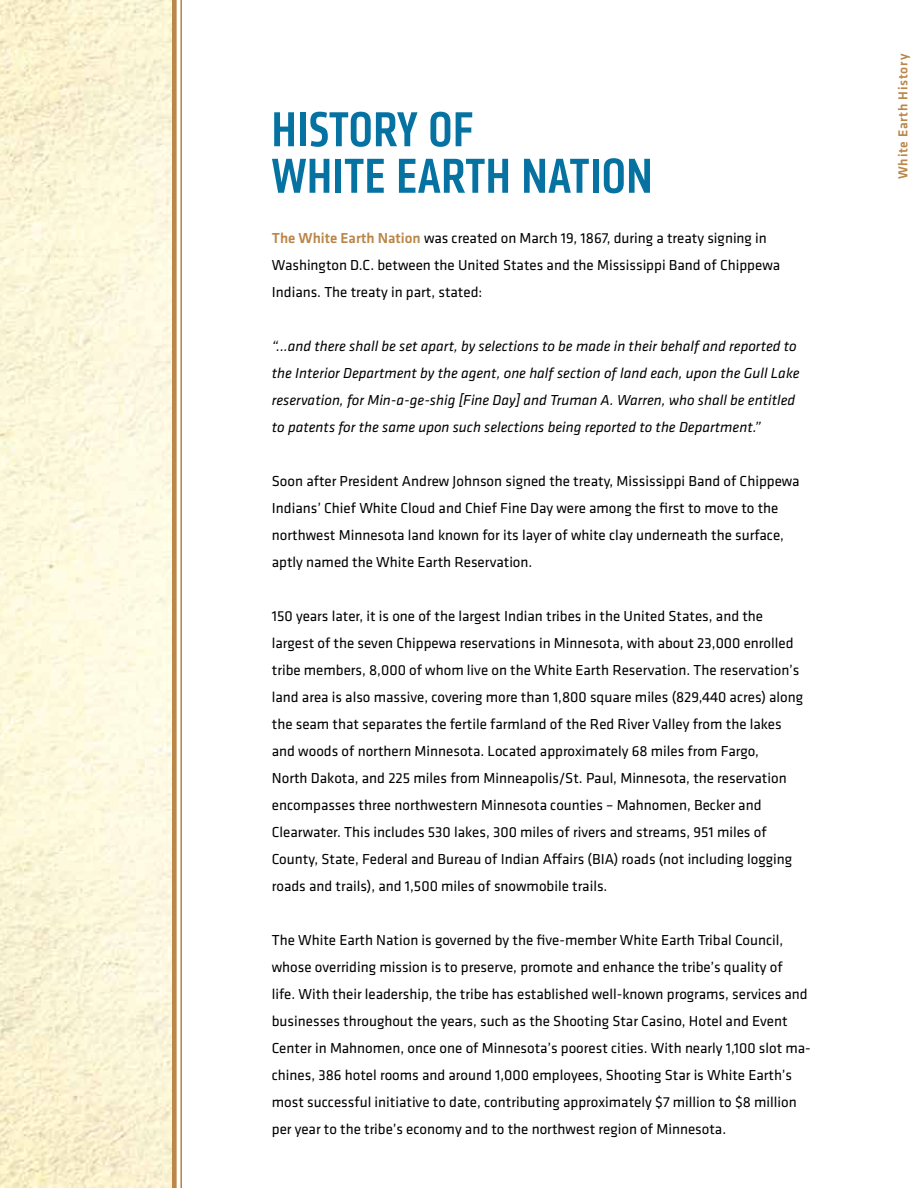
<style>
.page{position:relative;width:918px;height:1188px;background:#fff}
.page>*{position:absolute;margin:0;border:0;box-sizing:border-box;transform-origin:0 0}
.t1{font:500 condensed 51px/46.5px "Klavika";letter-spacing:.01em;color:#0572a1}
.t2{font:15px/27px "Klavika";color:#000}
.t3{font:italic 15px/27px "Klavika";color:#000}
.t4{font:500 13.5px "Klavika";letter-spacing:.05em;color:#ba8748}
.s1{font-weight:500;color:#ba8748}
</style>
<div class="page">
<img style="left:0;top:0;width:173px;height:1188px">
<hr style="left:180px;top:0;width:2px;height:1188px;background:#ba8748">
<svg style="left:173px;top:0;width:4px;height:1188px;background:#c09258"></svg>
<h1 class="t1" style="left:272px;top:106px;width:382px">HISTORY OF<br>WHITE EARTH NATION</h1>
<p class="t2" style="left:272px;top:224px;width:510px"><span class="s1">The White Earth Nation</span> was created on March 19, 1867, during a treaty signing in<br>Washington D.C. between the United States and the Mississippi Band of Chippewa<br>Indians. The treaty in part, stated:</p>
<p class="t3" style="left:272px;top:332px;width:529px">“...and there shall be set apart, by selections to be made in their behalf and reported to the Interior Department by the agent, one half section of land each, upon the Gull Lake reservation, for Min-a-ge-shig [Fine Day] and Truman A. Warren, who shall be entitled to patents for the same upon such selections being reported to the Department.”</p>
<p class="t2" style="left:272px;top:467px;width:529px">Soon after President Andrew Johnson signed the treaty, Mississippi Band of Chippewa Indians’ Chief White Cloud and Chief Fine Day were among the first to move to the northwest Minnesota land known for its layer of white clay underneath the surface, aptly named the White Earth Reservation.</p>
<p class="t2" style="left:272px;top:602px;width:533px">150 years later, it is one of the largest Indian tribes in the United States, and the largest of the seven Chippewa reservations in Minnesota, with about 23,000 enrolled tribe members, 8,000 of whom live on the White Earth Reservation. The reservation’s land area is also massive, covering more than 1,800 square miles (829,440 acres) along the seam that separates the fertile farmland of the Red River Valley from the lakes and woods of northern Minnesota. Located approximately 68 miles from Fargo,<br>North Dakota, and 225 miles from Minneapolis/St. Paul, Minnesota, the reservation encompasses three northwestern Minnesota counties – Mahnomen, Becker and Clearwater. This includes 530 lakes, 300 miles of rivers and streams, 951 miles of County, State, Federal and Bureau of Indian Affairs (BIA) roads (not including logging roads and trails), and 1,500 miles of snowmobile trails.</p>
<p class="t2" style="left:272px;top:926px;width:540px">The White Earth Nation is governed by the five-member White Earth Tribal Council, whose overriding mission is to preserve, promote and enhance the tribe’s quality of<br>life. With their leadership, the tribe has established well-known programs, services and businesses throughout the years, such as the Shooting Star Casino, Hotel and Event Center in Mahnomen, once one of Minnesota’s poorest cities. With nearly 1,100 slot ma&shy;chines, 386 hotel rooms and around 1,000 employees, Shooting Star is White Earth’s most successful initiative to date, contributing approximately $7 million to $8 million per year to the tribe’s economy and to the northwest region of Minnesota.</p>
<p class="t4" style="left:894px;top:179px;width:126px;rotate:-90deg">White Earth History</p>
</div>
